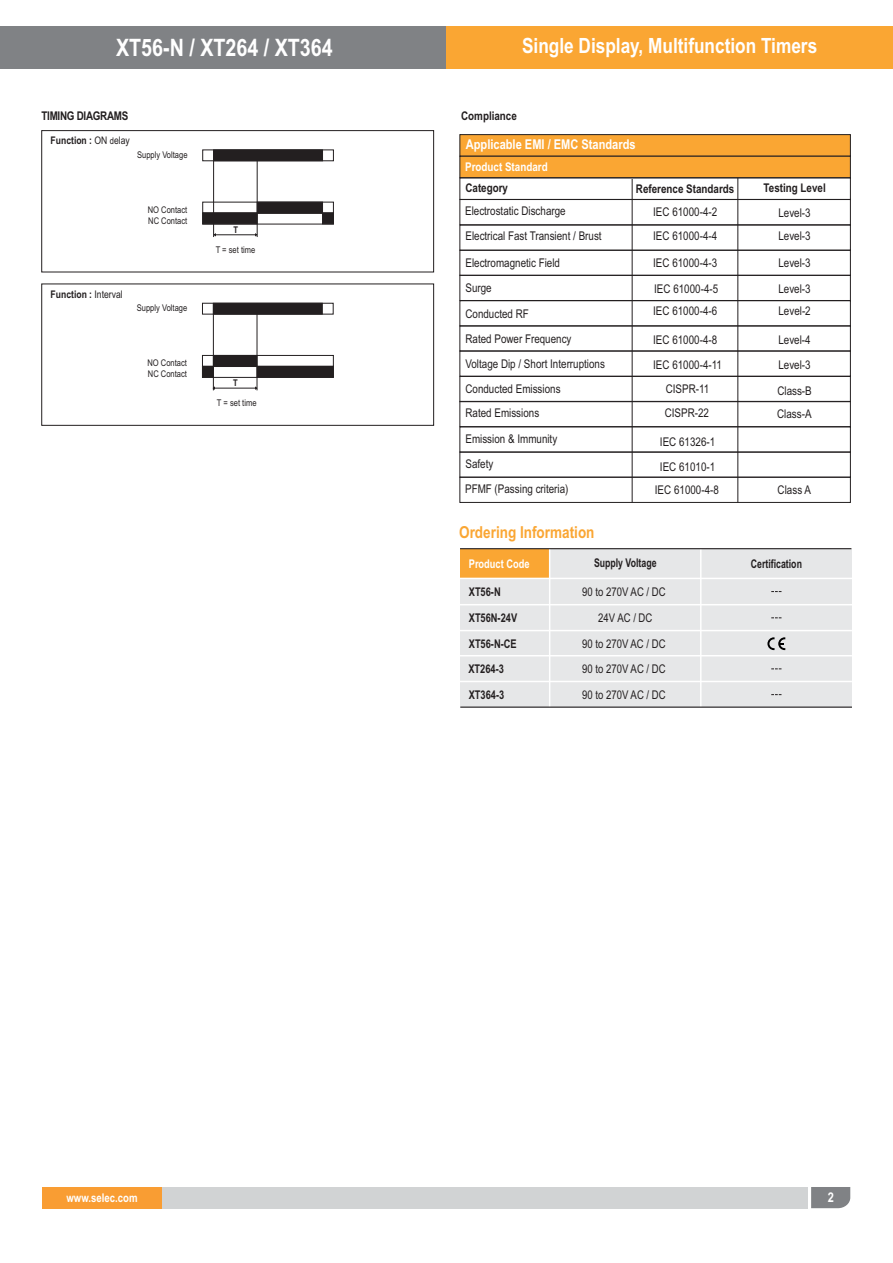
<style>
.page{position:relative;width:893px;height:1263px;background:#fff}
.page>*{position:absolute;margin:0;border:0;box-sizing:border-box;transform-origin:0 0}
.t1{font:700 24px "Arial Narrow";color:#fff}
.t2{font:700 21px "Arial Narrow";color:#fff}
.t3{font:700 16.5px "Arial Narrow";color:#faa633}
.t4{font:700 13.5px "Arial Narrow";color:#fff}
.t5{font:12px/25.3px "Arial Narrow";color:#231f20}
.t6{font:700 12px "Arial Narrow";color:#231f20}
.t7{font:700 12px "Arial Narrow";color:#fff}
.t8{font:700 12px "Arial Narrow";color:#231f20;scale:.89 1}
.t9{font:700 12px "Arial Narrow";color:#231f20;scale:.94 1}
.t10{font:700 12px "Arial Narrow";letter-spacing:-.025em;color:#231f20}
.t11{font:700 12px/25.8px "Arial Narrow";color:#231f20;scale:.95 1}
.t12{font:700 12px "Arial Narrow";color:#fff;scale:.94 1}
.t13{font:700 10.5px "Arial Narrow";color:#231f20}
.t14{font:9.15px/10.9px "Arial Narrow";color:#231f20}
.t15{font:700 9.15px "Arial Narrow";color:#231f20}
.s1{font-weight:400}
.s2{font-weight:400;font-size:9.15px}
</style>
<div class="page">
<div style="left:701px;top:605px;width:151px;height:26px;background:#e6e7e8"></div>
<div style="left:550px;top:605px;width:151px;height:26px;background:#e6e7e8"></div>
<div style="left:460px;top:605px;width:90px;height:26px;background:#e6e7e8"></div>
<div style="left:42px;top:130px;width:392px;height:142px;border:1px solid #231f20"></div>
<hr style="left:213px;top:150px;width:1px;height:87px;background:#231f20">
<hr style="left:257px;top:150px;width:1px;height:87px;background:#231f20">
<svg style="left:202px;top:201px;width:132px;height:24px"></svg>
<hr style="left:215px;top:234px;width:41px;height:1px;background:#231f20">
<div style="left:202px;top:150px;width:132px;height:11px;border:1px solid #231f20"></div>
<svg style="left:213px;top:149px;width:110px;height:13px"></svg>
<svg style="left:202px;top:355px;width:132px;height:23px"></svg>
<hr style="left:214px;top:388px;width:42px;height:1px;background:#231f20">
<hr style="left:213px;top:303px;width:1px;height:87px;background:#231f20">
<hr style="left:257px;top:303px;width:1px;height:87px;background:#231f20">
<div style="left:202px;top:303px;width:132px;height:11px;border:1px solid #231f20"></div>
<svg style="left:213px;top:302px;width:110px;height:13px"></svg>
<div style="left:140px;top:1187px;width:667px;height:21px;background:#d1d3d4"></div>
<svg style="left:811px;top:1187px;width:39px;height:21px"></svg>
<div style="left:42px;top:1187px;width:120px;height:21px;background:#f99d33"></div>
<div style="left:0;top:26px;width:448px;height:43px;background:#808285"></div>
<div style="left:446px;top:26px;width:447px;height:43px;background:#faa633"></div>
<div style="left:701px;top:631px;width:151px;height:26px;background:#e6e7e8"></div>
<div style="left:701px;top:656px;width:151px;height:26px;background:#e6e7e8"></div>
<div style="left:550px;top:631px;width:151px;height:26px;background:#e6e7e8"></div>
<div style="left:550px;top:656px;width:151px;height:26px;background:#e6e7e8"></div>
<div style="left:460px;top:631px;width:90px;height:26px;background:#e6e7e8"></div>
<div style="left:701px;top:578px;width:151px;height:27px;background:#e6e7e8"></div>
<div style="left:701px;top:549px;width:151px;height:29px;background:#e6e7e8"></div>
<div style="left:550px;top:578px;width:151px;height:27px;background:#e6e7e8"></div>
<div style="left:550px;top:549px;width:151px;height:29px;background:#e6e7e8"></div>
<div style="left:460px;top:578px;width:90px;height:27px;background:#e6e7e8"></div>
<div style="left:460px;top:549px;width:90px;height:29px;background:#faa633"></div>
<hr style="left:460px;top:578px;width:392px;height:1px;background:#fff">
<hr style="left:460px;top:630px;width:392px;height:1px;background:#fff">
<svg style="left:767px;top:637px;width:18px;height:13px"></svg>
<div style="left:460px;top:656px;width:90px;height:26px;background:#e6e7e8"></div>
<div style="left:701px;top:681px;width:151px;height:27px;background:#e6e7e8"></div>
<div style="left:550px;top:681px;width:151px;height:27px;background:#e6e7e8"></div>
<div style="left:460px;top:681px;width:90px;height:27px;background:#e6e7e8"></div>
<hr style="left:460px;top:681px;width:392px;height:1px;background:#fff">
<hr style="left:549px;top:549px;width:1px;height:158px;background:#fff">
<hr style="left:700px;top:549px;width:1px;height:158px;background:#fff">
<hr style="left:460px;top:548px;width:391px;height:1px;background:#231f20">
<hr style="left:460px;top:706px;width:392px;height:2px;background:#231f20">
<svg style="left:460px;top:134px;width:391px;height:44px;background:#e99b31"></svg>
<div style="left:460px;top:199px;width:390px;height:26px;border:1px solid #231f20"></div>
<div style="left:460px;top:250px;width:390px;height:26px;border:1px solid #231f20"></div>
<div style="left:460px;top:275px;width:390px;height:26px;border:1px solid #231f20"></div>
<div style="left:460px;top:301px;width:390px;height:25px;border:1px solid #231f20"></div>
<div style="left:460px;top:376px;width:390px;height:26px;border:1px solid #231f20"></div>
<div style="left:460px;top:351px;width:390px;height:25px;border:1px solid #231f20"></div>
<div style="left:460px;top:326px;width:390px;height:25px;border:1px solid #231f20"></div>
<div style="left:460px;top:401px;width:390px;height:26px;border:1px solid #231f20"></div>
<div style="left:460px;top:452px;width:390px;height:25px;border:1px solid #231f20"></div>
<hr style="left:632px;top:179px;width:1px;height:323px;background:#231f20">
<hr style="left:738px;top:178px;width:1px;height:325px;background:#231f20">
<div style="left:460px;top:477px;width:390px;height:26px;border:1px solid #231f20"></div>
<hr style="left:460px;top:655px;width:392px;height:1px;background:#fff">
<hr style="left:460px;top:604px;width:392px;height:1px;background:#fff">
<h1 class="t1" style="left:116px;top:29px;width:218px">XT56-N / XT264 / XT364</h1>
<p class="t10" style="left:41px;top:107px;width:88px">TIMING DIAGRAMS</p>
<p class="t13" style="left:51px;top:133px;width:81px">Function : <span class="s1">ON</span> <span class="s2">d</span><span class="s1">elay</span></p>
<p class="t14" style="left:137px;top:150px;width:52px">Supply Voltage</p>
<p class="t14" style="left:148px;top:205px;width:41px">NO Contact</p>
<p class="t14" style="left:148px;top:216px;width:41px">NC Contact</p>
<p class="t13" style="left:51px;top:286px;width:74px">Function : <span class="s1">Interval</span></p>
<p class="t14" style="left:137px;top:303px;width:52px">Supply Voltage</p>
<p class="t14" style="left:148px;top:358px;width:41px">NO Contact<br>NC Contact</p>
<p class="t15" style="left:233px;top:223px;width:6px">T</p>
<p class="t14" style="left:216px;top:245px;width:41px">T = set time</p>
<p class="t15" style="left:233px;top:376px;width:6px">T</p>
<p class="t14" style="left:217px;top:398px;width:41px">T = set time</p>
<h2 class="t2" style="left:522px;top:30px;width:297px">Single Display, Multifunction Timers</h2>
<p class="t6" style="left:461px;top:107px;width:57px">Compliance</p>
<p class="t4" style="left:466px;top:134px;width:171px">Applicable EMI / EMC Standards</p>
<p class="t7" style="left:465px;top:158px;width:84px">Product Standard</p>
<p class="t6" style="left:465px;top:178px;width:44px">Category</p>
<p class="t6" style="left:636px;top:180px;width:100px">Reference Standards</p>
<p class="t5" style="left:465px;top:200px;width:138px;line-height:24.6px">Electrostatic Discharge<br>Electrical Fast Transient / Brust</p>
<p class="t5" style="left:465px;top:251px;width:96px">Electromagnetic Field<br>Surge<br>Conducted RF</p>
<p class="t5" style="left:653px;top:202px;width:65px;line-height:23.4px">IEC 61000-4-2<br>IEC 61000-4-4</p>
<p class="t5" style="left:653px;top:252px;width:65px">IEC 61000-4-3</p>
<p class="t5" style="left:653px;top:299px;width:65px">IEC 61000-4-6</p>
<p class="t5" style="left:653px;top:328px;width:70px">IEC 61000-4-8<br>IEC 61000-4-11</p>
<p class="t5" style="left:654px;top:278px;width:65px">IEC 61000-4-5</p>
<p class="t5" style="left:465px;top:327px;width:108px">Rated Power Frequency</p>
<p class="t5" style="left:465px;top:352px;width:141px">Voltage Dip / Short Interruptions</p>
<p class="t5" style="left:465px;top:378px;width:97px">Conducted Emissions</p>
<p class="t5" style="left:465px;top:401px;width:93px">Rated Emissions<br>Emission &amp; Immunity<br>Safety</p>
<p class="t5" style="left:665px;top:378px;width:46px;line-height:23.7px">CISPR-11<br>CISPR-22</p>
<p class="t5" style="left:660px;top:430px;width:57px">IEC 61326-1<br>IEC 61010-1</p>
<p class="t6" style="left:764px;top:178px;width:64px">Testing Level</p>
<p class="t5" style="left:778px;top:224px;width:34px">Level-3</p>
<p class="t5" style="left:778px;top:251px;width:34px;line-height:26.1px">Level-3<br>Level-3</p>
<p class="t5" style="left:778px;top:299px;width:34px">Level-2</p>
<p class="t5" style="left:777px;top:328px;width:36px;line-height:25.8px;text-align:justify">Level-4<br>Level-3<br>Class-B</p>
<p class="t5" style="left:777px;top:402px;width:36px">Class-A</p>
<p class="t5" style="left:778px;top:201px;width:34px">Level-3</p>
<p class="t5" style="left:465px;top:477px;width:105px">PFMF (Passing criteria)</p>
<p class="t5" style="left:655px;top:478px;width:65px">IEC 61000-4-8</p>
<p class="t5" style="left:778px;top:478px;width:35px">Class A</p>
<h3 class="t3" style="left:459px;top:520px;width:137px">Ordering Information</h3>
<p class="t12" style="left:469px;top:555px;width:66px">Product Code</p>
<p class="t9" style="left:469px;top:583px;width:35px">XT56-N</p>
<p class="t8" style="left:594px;top:554px;width:72px">Supply Voltage</p>
<p class="t5" style="left:582px;top:580px;width:85px">90 to 270V AC / DC</p>
<p class="t9" style="left:469px;top:609px;width:53px">XT56N-24V</p>
<p class="t5" style="left:598px;top:606px;width:56px">24V AC / DC</p>
<p class="t9" style="left:469px;top:635px;width:52px">XT56-N-CE</p>
<p class="t5" style="left:582px;top:632px;width:85px">90 to 270V AC / DC</p>
<p class="t11" style="left:468px;top:655px;width:39px">XT264-3<br>XT364-3</p>
<p class="t5" style="left:582px;top:657px;width:85px;line-height:25.8px">90 to 270V AC / DC<br>90 to 270V AC / DC</p>
<p class="t8" style="left:751px;top:555px;width:59px">Certification</p>
<p class="t7" style="left:66px;top:1188px;width:73px">www.selec.com</p>
<p class="t4" style="left:828px;top:1187px;width:8px">2</p>
</div>
